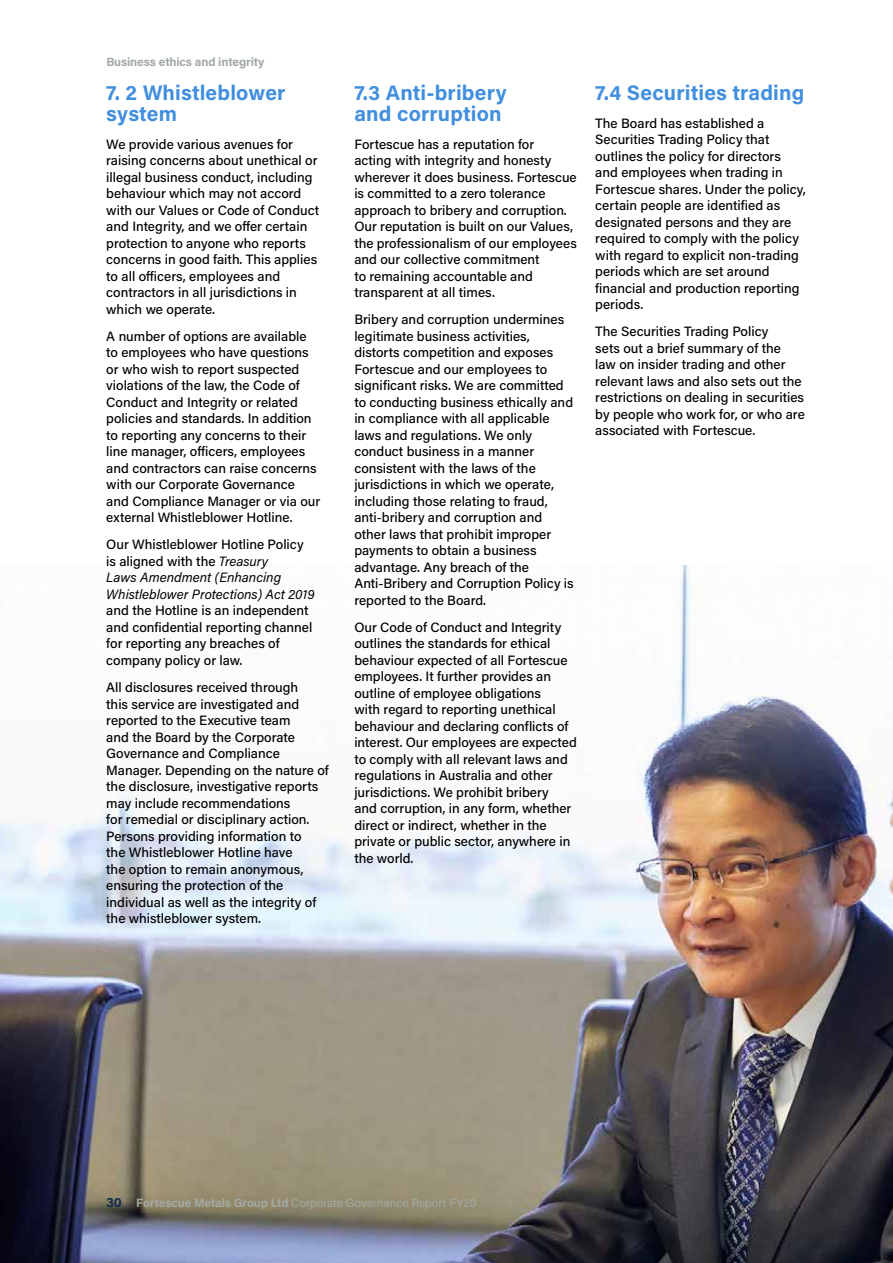
<style>
.page{position:relative;width:893px;height:1263px;background:#fff}
.page>*{position:absolute;margin:0;border:0;box-sizing:border-box;transform-origin:0 0}
.t1{font:700 21px/21px "Acumin Pro";letter-spacing:.01em;color:#418fde}
.t2{font:500 13.5px/16.5px "Acumin Pro";color:#000}
.t3{font:italic 13.5px/16.5px "Acumin Pro";color:#000}
.t4{font:12px "Acumin Pro";letter-spacing:-.01em;color:#a2aaa4}
.t5{font:700 12px "Acumin Pro";letter-spacing:-.01em;color:#a2aaa4}
.s1{font-weight:500;font-style:normal}
.s2{font-weight:700;font-size:13.5px;color:#13294b}
.s3{font-weight:700}
</style>
<div class="page">
<img style="left:0;top:972px;width:893px;height:291px">
<svg style="left:0;top:565px;width:893px;height:407px"></svg>
<p class="t5" style="left:106px;top:53px;width:160px">Business ethics and integrity</p>
<h1 class="t1" style="left:106px;top:82px;width:181px">7. 2 Whistleblower system</h1>
<p class="t2" style="left:106px;top:135px;width:214px">We provide various avenues for raising concerns about unethical or illegal business conduct, including behaviour which may not accord with our Values or Code of Conduct and Integrity, and we offer certain protection to anyone who reports concerns in good faith. This applies to all officers, employees and contractors in all jurisdictions in which we operate.</p>
<p class="t2" style="left:106px;top:327px;width:215px">A number of options are available to employees who have questions or who wish to report suspected violations of the law, the Code of Conduct and Integrity or related policies and standards. In addition to reporting any concerns to their line manager, officers, employees and contractors can raise concerns with our Corporate Governance and Compliance Manager or via our external Whistleblower Hotline.</p>
<p class="t3" style="left:106px;top:536px;width:210px"><span class="s1">Our Whistleblower Hotline Policy is aligned with the</span> Treasury<br>Laws Amendment (Enhancing<br>Whistleblower Protections) Act 2019</p>
<p class="t2" style="left:106px;top:602px;width:208px">and the Hotline is an independent and confidential reporting channel for reporting any breaches of company policy or law.</p>
<p class="t2" style="left:106px;top:678px;width:224px">All disclosures received through<br>this service are investigated and reported to the Executive team<br>and the Board by the Corporate<br>Governance and Compliance<br>Manager. Depending on the nature of the disclosure, investigative reports may include recommendations<br>for remedial or disciplinary action.<br>Persons providing information to<br>the Whistleblower Hotline have<br>the option to remain anonymous, ensuring the protection of the individual as well as the integrity of the whistleblower system.</p>
<h1 class="t1" style="left:354px;top:82px;width:154px">7.3 Anti-bribery and corruption</h1>
<p class="t2" style="left:354px;top:135px;width:224px">Fortescue has a reputation for<br>acting with integrity and honesty wherever it does business. Fortescue is committed to a zero tolerance approach to bribery and corruption.<br>Our reputation is built on our Values, the professionalism of our employees and our collective commitment<br>to remaining accountable and transparent at all times.</p>
<p class="t2" style="left:354px;top:311px;width:221px">Bribery and corruption undermines legitimate business activities, distorts competition and exposes<br>Fortescue and our employees to significant risks. We are committed to conducting business ethically and in compliance with all applicable laws and regulations. We only conduct business in a manner consistent with the laws of the jurisdictions in which we operate, including those relating to fraud, anti-bribery and corruption and other laws that prohibit improper payments to obtain a business advantage. Any breach of the<br>Anti-Bribery and Corruption Policy is reported to the Board.</p>
<p class="t2" style="left:354px;top:618px;width:224px">Our Code of Conduct and Integrity outlines the standards for ethical behaviour expected of all Fortescue employees. It further provides an outline of employee obligations<br>with regard to reporting unethical behaviour and declaring conflicts of interest. Our employees are expected to comply with all relevant laws and regulations in Australia and other jurisdictions. We prohibit bribery<br>and corruption, in any form, whether direct or indirect, whether in the private or public sector, anywhere in the world.</p>
<h1 class="t1" style="left:595px;top:82px;width:210px">7.4 Securities trading</h1>
<p class="t2" style="left:595px;top:114px;width:212px">The Board has established a<br>Securities Trading Policy that outlines the policy for directors and employees when trading in<br>Fortescue shares. Under the policy, certain people are identified as designated persons and they are required to comply with the policy with regard to explicit non-trading periods which are set around financial and production reporting periods.</p>
<p class="t2" style="left:595px;top:323px;width:211px">The Securities Trading Policy<br>sets out a brief summary of the law on insider trading and other relevant laws and also sets out the restrictions on dealing in securities by people who work for, or who are associated with Fortescue.</p>
<p class="t4" style="left:106px;top:1194px;width:372px"><span class="s2">30</span> <span class="s3">Fortescue Metals Group Ltd</span> Corporate Governance Report FY20</p>
</div>
